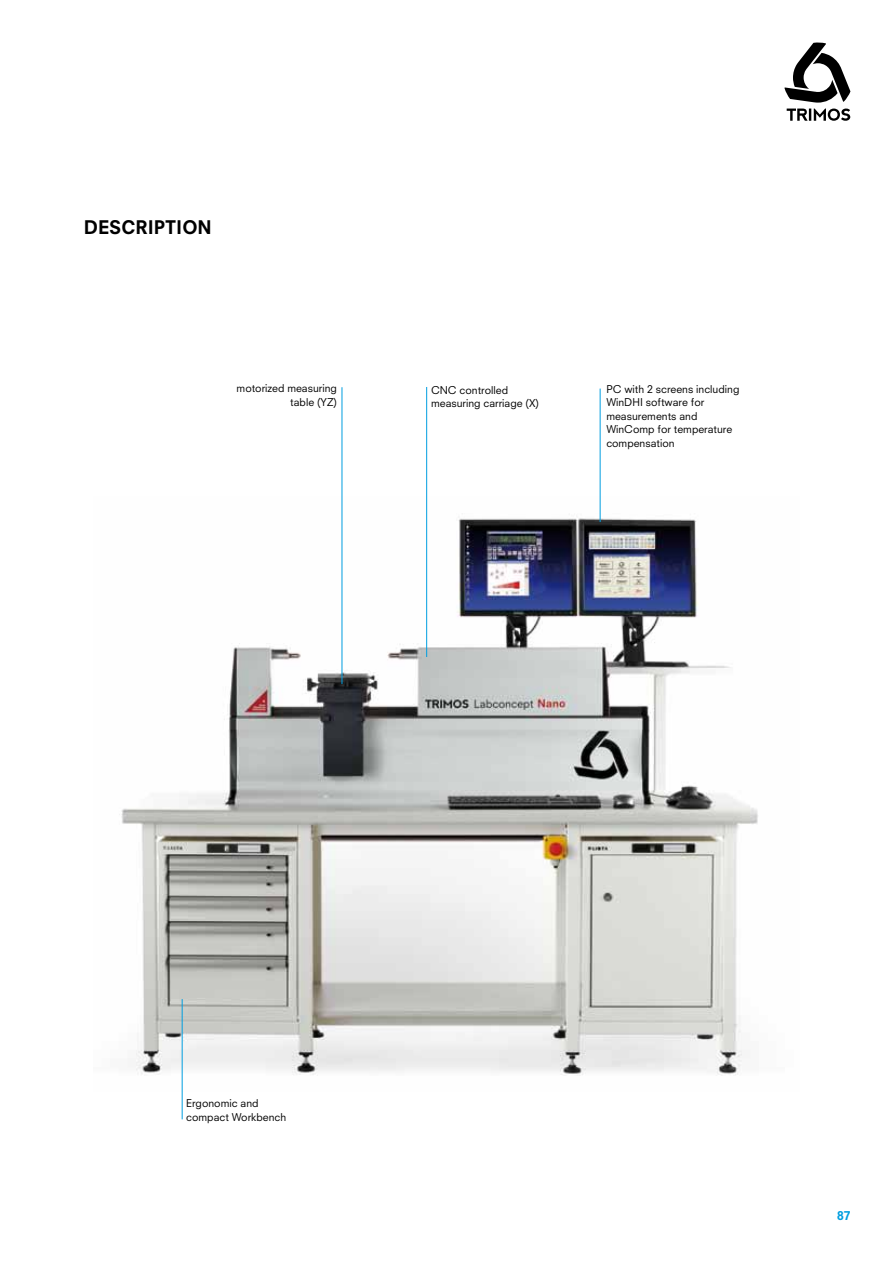
<style>
.page{position:relative;width:893px;height:1263px;background:#fff}
.page>*{position:absolute;margin:0;border:0;box-sizing:border-box;transform-origin:0 0}
.t1{font:800 18.3px "Neuzeit S";color:#000}
.t2{font:800 12px "Neuzeit S";color:#009ee0}
.t3{font:10.5px/13.5px "Neuzeit S";color:#000}
</style>
<div class="page">
<svg style="left:784px;top:42px;width:66px;height:79px"></svg>
<img style="left:119px;top:497px;width:639px;height:595px">
<hr style="left:342px;top:387px;width:1px;height:297px;background:#009ee0">
<hr style="left:426px;top:387px;width:1px;height:270px;background:#009ee0">
<hr style="left:182px;top:999px;width:1px;height:120px;background:#009ee0">
<hr style="left:600px;top:389px;width:1px;height:133px;background:#009ee0">
<h1 class="t1" style="left:84px;top:216px;width:94px">DESCRI PTION</h1>
<p class="t3" style="left:237px;top:381px;width:102px;text-align:right">motorized measuring table (YZ)</p>
<p class="t3" style="left:431px;top:383px;width:110px">CNC controlled measuring carriage (X)</p>
<p class="t3" style="left:606px;top:382px;width:135px">PC with 2 screens including<br>WinDHI software for measurements and<br>WinComp for temperature compensation</p>
<p class="t3" style="left:186px;top:1096px;width:102px">Ergonomic and compact Workbench</p>
<p class="t2" style="left:837px;top:1209px;width:15px">87</p>
</div>
